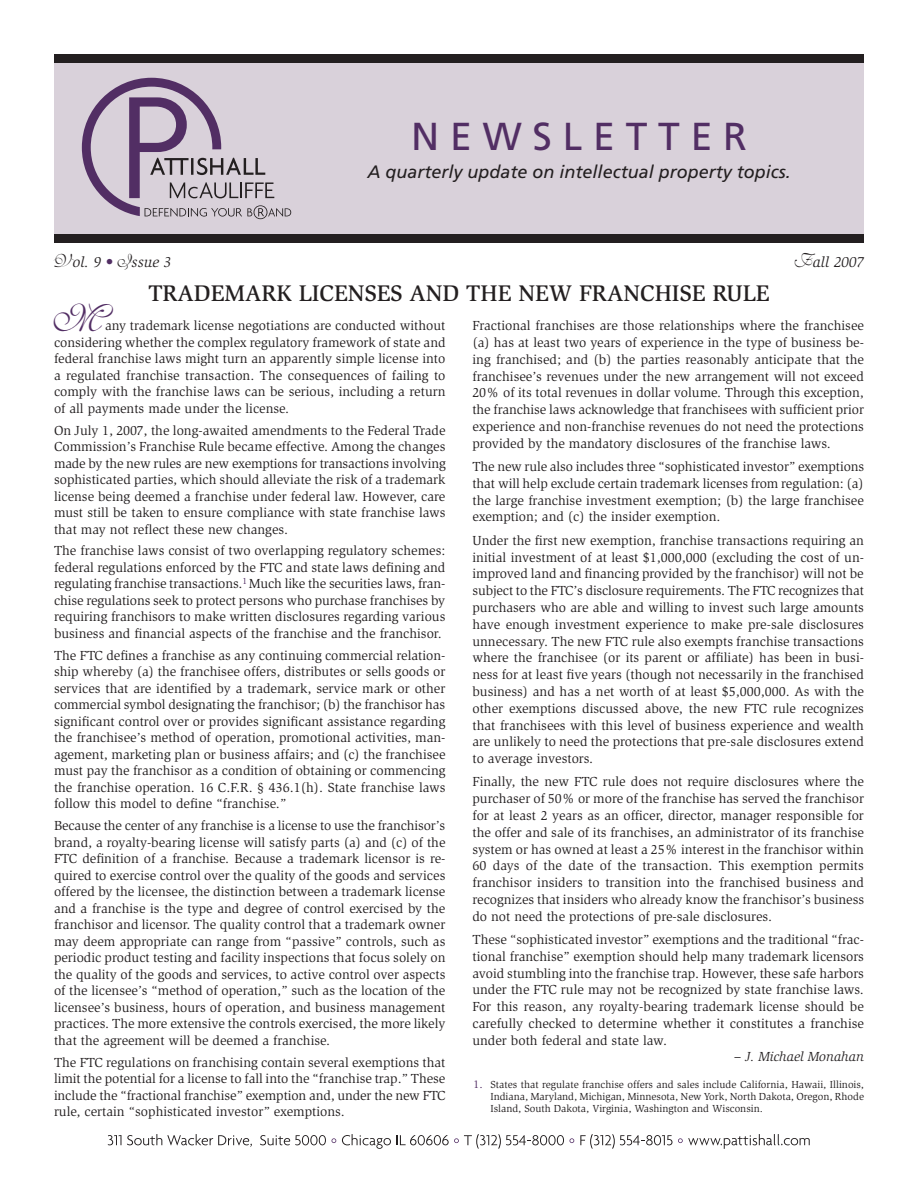
<style>
.page{position:relative;width:918px;height:1188px;background:#fff}
.page>*{position:absolute;margin:0;border:0;box-sizing:border-box;transform-origin:0 0}
.Body{font:39px "Frutiger";color:#522e64}
.Body-2{font:39px "Pen Tweaks Three S Si";color:#522e64}
.Article_HD{font:500 23.25px "Slimbach";color:#231f20}
.Body-3{font:italic 18px "Frutiger";color:#231f20}
.t1{font:italic 15px "Slimbach";color:#231f20}
.Body-4{font:13.5px/16.5px "Slimbach";color:#231f20;text-align:justify}
.Body-5{font:italic 13.5px "Slimbach";color:#231f20}
.Footnotes{font:10.5px/12px "Slimbach";color:#231f20;text-align:justify}
.s1{font-family:"Pen Tweaks Three S Si";font-style:normal;font-size:18.75px}
.s2{color:#522e64}
.s3{font-family:"Pen Tweaks Three S Si";font-style:normal;font-size:19.5px}
.s4{font-size:11.25px;color:#522e64}
</style>
<div class="page">
<div style="left:54px;top:54px;width:810px;height:189px;background:#d9d1da"></div>
<div style="left:54px;top:54px;width:810px;height:9px;background:#231f20"></div>
<div style="left:54px;top:234px;width:810px;height:9px;background:#231f20"></div>
<svg style="left:82px;top:78px;width:209px;height:141px"></svg>
<svg style="left:108px;top:1135px;width:13px;height:10px"></svg>
<svg style="left:127px;top:1134px;width:125px;height:13px"></svg>
<svg style="left:260px;top:1135px;width:66px;height:10px"></svg>
<svg style="left:580px;top:1134px;width:230px;height:15px"></svg>
<svg style="left:332px;top:1138px;width:4px;height:5px"></svg>
<svg style="left:342px;top:1134px;width:232px;height:15px"></svg>
<p class="Body" style="left:411px;top:114px;width:337px">N E W S L E T T E R</p>
<p class="Body-3" style="left:368px;top:161px;width:425px">A quarterly update on intellectual property topics.</p>
<p class="t1" style="left:54px;top:253px;width:119px"><span class="s1">V</span>ol. 9 <span class="s2">•</span> <span class="s1">I</span>ssue 3</p>
<p class="t1" style="left:795px;top:253px;width:71px"><span class="s3">F</span>all 2007</p>
<p class="Article_HD" style="left:148px;top:279px;width:623px">TRADEMARK LICENSES AND THE NEW FRANCHISE RULE</p>
<p class="Body-4" style="left:472px;top:317px;width:393px">Fractional franchises are those relationships where the franchisee (a) has at least two years of experience in the type of business be&shy;ing franchised; and (b) the parties reasonably anticipate that the franchisee’s revenues under the new arrangement will not exceed 20% of its total revenues in dollar volume. Through this exception, the franchise laws acknowledge that franchisees with sufficient prior experience and non-franchise revenues do not need the protections provided by the mandatory disclosures of the franchise laws.</p>
<p class="Body-4" style="left:472px;top:458px;width:393px">The new rule also includes three “sophisticated investor” exemptions that will help exclude certain trademark licenses from regulation: (a) the large franchise investment exemption; (b) the large franchisee exemption; and (c) the insider exemption.</p>
<p class="Body-4" style="left:472px;top:532px;width:393px">Under the first new exemption, franchise transactions requiring an initial investment of at least $1,000,000 (excluding the cost of un&shy;improved land and financing provided by the franchisor) will not be subject to the FTC’s disclosure requirements. The FTC recognizes that purchasers who are able and willing to invest such large amounts have enough investment experience to make pre-sale disclosures unnecessary. The new FTC rule also exempts franchise transactions where the franchisee (or its parent or affiliate) has been in busi&shy;ness for at least five years (though not necessarily in the franchised business) and has a net worth of at least $5,000,000. As with the other exemptions discussed above, the new FTC rule recognizes that franchisees with this level of business experience and wealth are unlikely to need the protections that pre-sale disclosures extend to average investors.</p>
<p class="Body-4" style="left:472px;top:774px;width:393px">Finally, the new FTC rule does not require disclosures where the purchaser of 50% or more of the franchise has served the franchisor for at least 2 years as an officer, director, manager responsible for the offer and sale of its franchises, an administrator of its franchise system or has owned at least a 25% interest in the franchisor within 60 days of the date of the transaction. This exemption permits franchisor insiders to transition into the franchised business and recognizes that insiders who already know the franchisor’s business do not need the protections of pre-sale disclosures.</p>
<p class="Body-4" style="left:472px;top:931px;width:393px">These “sophisticated investor” exemptions and the traditional “frac&shy;tional franchise” exemption should help many trademark licensors avoid stumbling into the franchise trap. However, these safe harbors under the FTC rule may not be recognized by state franchise laws.<br>For this reason, any royalty-bearing trademark license should be carefully checked to determine whether it constitutes a franchise under both federal and state law.</p>
<p class="Body-5" style="left:734px;top:1049px;width:131px">– J. Michael Monahan</p>
<p class="Body-2" style="left:52px;top:295px;width:52px">M</p>
<p class="Body-4" style="left:54px;top:317px;width:393px;text-indent:51px">any trademark license negotiations are conducted without considering whether the complex regulatory framework of state and federal franchise laws might turn an apparently simple license into a regulated franchise transaction. The consequences of failing to comply with the franchise laws can be serious, including a return of all payments made under the license.</p>
<p class="Body-4" style="left:54px;top:422px;width:393px">On July 1, 2007, the long-awaited amendments to the Federal Trade Commission’s Franchise Rule became effective. Among the changes made by the new rules are new exemptions for transactions involving sophisticated parties, which should alleviate the risk of a trademark license being deemed a franchise under federal law. However, care must still be taken to ensure compliance with state franchise laws that may not reflect these new changes.</p>
<p class="Body-4" style="left:54px;top:543px;width:393px">The franchise laws consist of two overlapping regulatory schemes: federal regulations enforced by the FTC and state laws defining and regulating franchise transactions.<sup>1</sup> Much like the securities laws, fran&shy;chise regulations seek to protect persons who purchase franchises by requiring franchisors to make written disclosures regarding various business and financial aspects of the franchise and the franchisor.</p>
<p class="Body-4" style="left:54px;top:647px;width:393px">The FTC defines a franchise as any continuing commercial relation&shy;ship whereby (a) the franchisee offers, distributes or sells goods or services that are identified by a trademark, service mark or other commercial symbol designating the franchisor; (b) the franchisor has significant control over or provides significant assistance regarding the franchisee’s method of operation, promotional activities, man&shy;agement, marketing plan or business affairs; and (c) the franchisee must pay the franchisor as a condition of obtaining or commencing the franchise operation. 16 C.F.R. § 436.1(h). State franchise laws follow this model to define “franchise.”</p>
<p class="Body-4" style="left:54px;top:818px;width:393px">Because the center of any franchise is a license to use the franchisor’s brand, a royalty-bearing license will satisfy parts (a) and (c) of the FTC definition of a franchise. Because a trademark licensor is re&shy;quired to exercise control over the quality of the goods and services offered by the licensee, the distinction between a trademark license and a franchise is the type and degree of control exercised by the franchisor and licensor. The quality control that a trademark owner may deem appropriate can range from “passive” controls, such as periodic product testing and facility inspections that focus solely on the quality of the goods and services, to active control over aspects of the licensee’s “method of operation,” such as the location of the licensee’s business, hours of operation, and business management practices. The more extensive the controls exercised, the more likely that the agreement will be deemed a franchise.</p>
<p class="Body-4" style="left:54px;top:1054px;width:393px">The FTC regulations on franchising contain several exemptions that limit the potential for a license to fall into the “franchise trap.” These include the “fractional franchise” exemption and, under the new FTC rule, certain “sophisticated investor” exemptions.</p>
<p class="Footnotes" style="left:490px;top:1079px;width:375px;text-indent:-17px"><span class="s4">1.</span> States that regulate franchise offers and sales include California, Hawaii, Illinois, Indiana, Maryland, Michigan, Minnesota, New York, North Dakota, Oregon, Rhode Island, South Dakota, Virginia, Washington and Wisconsin.</p>
</div>
